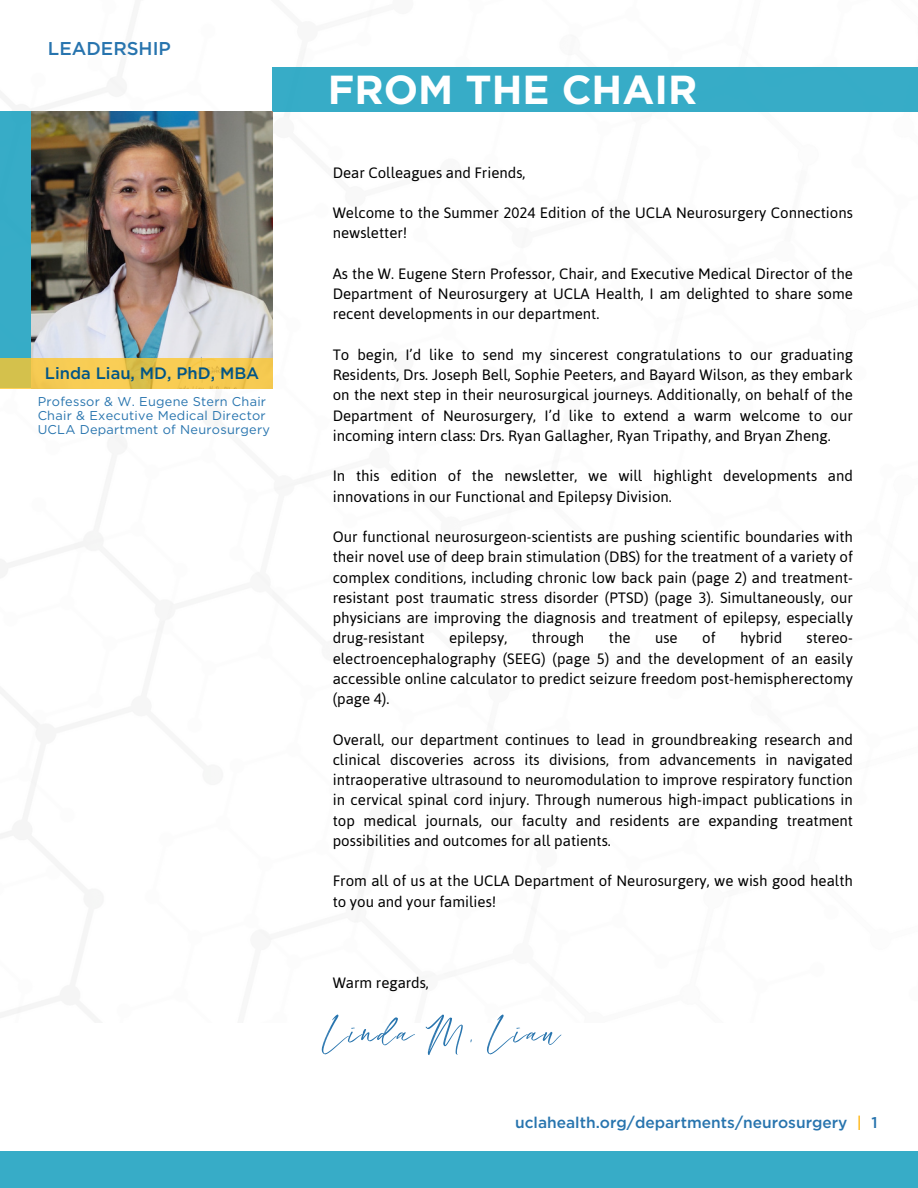
<style>
.page{position:relative;width:918px;height:1188px;background:#fff}
.page>*{position:absolute;margin:0;border:0;box-sizing:border-box;transform-origin:0 0}
.t1{font:55.95px "Houstiny";letter-spacing:.02em;color:#2774ae}
.t2{font:700 40.5px "Gotham";color:#fff}
.t3{font:500 18.6px "Gotham";color:#2774ae}
.t4{font:500 16.5px "Gotham";color:#005587}
.t5{font:500 15.6px "Gotham";color:#2774ae}
.t6{font:15px/20.2px "Asap";color:#000;text-align:justify}
.t7{font:12.75px "Gotham";letter-spacing:.02em;color:#2774ae}
.s1{color:#ffb81c}
</style>
<div class="page">
<div style="left:0;top:1151px;width:918px;height:37px;background:#37acc7"></div>
<div style="left:272px;top:67px;width:646px;height:45px;background:#37acc7"></div>
<div style="left:0;top:111px;width:38px;height:277px;background:#37acc7"></div>
<img style="left:32px;top:112px;width:241px;height:277px">
<svg style="left:0;top:358px;width:272px;height:30px;background:#eec750"></svg>
<h4 class="t3" style="left:48px;top:37px;width:125px">LEADERSHIP</h4>
<h4 class="t4" style="left:45px;top:363px;width:216px">Linda Liau, MD, PhD, MBA</h4>
<h4 class="t7" style="left:38px;top:394px;width:230px">Professor &amp; W. Eugene Stern Chair</h4>
<h4 class="t7" style="left:38px;top:408px;width:230px">Chair &amp; Executive Medical Director</h4>
<h1 class="t7" style="left:38px;top:421px;width:234px">UCLA Department of Neurosurgery</h1>
<h4 class="t2" style="left:328px;top:65px;width:371px">FROM THE CHAIR</h4>
<h3 class="t6" style="left:333px;top:162px;width:194px">Dear Colleagues and Friends,</h3>
<h2 class="t6" style="left:333px;top:203px;width:522px">Welcome to the Summer 2024 Edition of the UCLA Neurosurgery Connections newsletter!</h2>
<p class="t6" style="left:333px;top:263px;width:522px">As the W. Eugene Stern Professor, Chair, and Executive Medical Director of the Department of Neurosurgery at UCLA Health, I am delighted to share some recent developments in our department.</p>
<h4 class="t6" style="left:333px;top:344px;width:522px">To begin, I’d like to send my sincerest congratulations to our graduating Residents, Drs. Joseph Bell, Sophie Peeters, and Bayard Wilson, as they embark on the next step in their neurosurgical journeys. Additionally, on behalf of the Department of Neurosurgery, I’d like to extend a warm welcome to our incoming intern class: Drs. Ryan Gallagher, Ryan Tripathy, and Bryan Zheng.</h4>
<p class="t6" style="left:333px;top:466px;width:522px">In this edition of the newsletter, we will highlight developments and innovations in our Functional and Epilepsy Division.</p>
<p class="t6" style="left:333px;top:527px;width:522px">Our functional neurosurgeon-scientists are pushing scientific boundaries with their novel use of deep brain stimulation (DBS) for the treatment of a variety of complex conditions, including chronic low back pain (page 2) and treatment&shy;resistant post traumatic stress disorder (PTSD) (page 3). Simultaneously, our physicians are improving the diagnosis and treatment of epilepsy, especially drug-resistant</p>
<p class="t6" style="left:449px;top:628px;width:60px">epilepsy,</p>
<p class="t6" style="left:532px;top:628px;width:54px">through</p>
<p class="t6" style="left:609px;top:628px;width:23px">the</p>
<p class="t6" style="left:655px;top:628px;width:24px">use</p>
<p class="t6" style="left:702px;top:628px;width:15px">of</p>
<p class="t6" style="left:740px;top:628px;width:44px">hybrid</p>
<p class="t6" style="left:333px;top:628px;width:522px;text-indent:474px">stereo&shy;electroencephalography (SEEG) (page 5) and the development of an easily accessible online calculator to predict seizure freedom post-hemispherectomy (page 4).</p>
<p class="t6" style="left:333px;top:729px;width:522px">Overall, our department continues to lead in groundbreaking research and clinical discoveries across its divisions, from advancements in navigated intraoperative ultrasound to neuromodulation to improve respiratory function in cervical spinal cord injury. Through numerous high-impact publications in top medical journals, our faculty and residents are expanding treatment possibilities and outcomes for all patients.</p>
<h4 class="t6" style="left:333px;top:871px;width:522px">From all of us at the UCLA Department of Neurosurgery, we wish good health to you and your families!</h4>
<h4 class="t6" style="left:333px;top:972px;width:98px">Warm regards,</h4>
<h4 class="t1" style="left:322px;top:1013px;width:240px">Linda M. Liau</h4>
<h4 class="t5" style="left:515px;top:1113px;width:364px">uclahealth.org/departments/neurosurgery <span class="s1">|</span> 1</h4>
</div>
